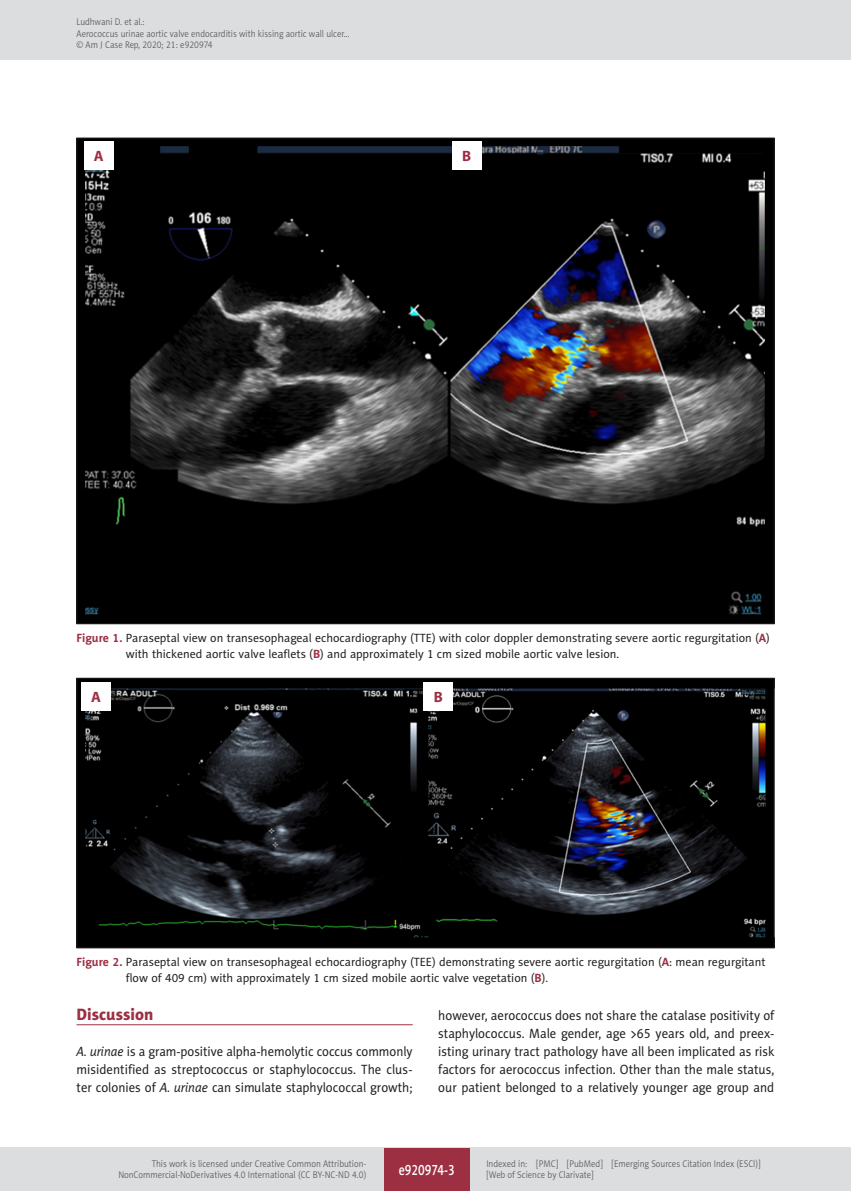
<style>
.page{position:relative;width:851px;height:1191px;background:#fff}
.page>*{position:absolute;margin:0;border:0;box-sizing:border-box;transform-origin:0 0}
.AJCR_Headline_1{font:16.5px "Naomi Sans EFN Heavy";color:#9d2f42}
.AJCR_e-PAGINA{font:15px "Naomi Sans EFN Medium";color:#fff;scale:.8 1}
.t1{font:700 15px "Myriad Pro";color:#9d2f42}
.AJCR_Body{font:13.5px/18px "Naomi Sans EFN";color:#231f20;text-align:justify;scale:.95 1}
.AJCR_Body-2{font:13.5px/18px "Naomi Sans EFN";color:#231f20;text-align:justify;scale:.94 1}
.AJCR_Rycina_tytul{font:12px/15.8px "Naomi Sans EFN";color:#231f20}
.AJCR_pagina_zywa{font:9.75px/11.2px "Naomi Sans EFN Light";color:#57585a;scale:.9 1}
.AJCR_pagina_sygnatur{font:9.75px "Naomi Sans EFN Light";color:#57585a;scale:.9 1}
.s1{font-weight:700;color:#9d2f42}
.s2{font-style:italic}
</style>
<div class="page">
<hr style="left:77px;top:1024px;width:335px;height:1px;background:#9d2f42">
<img style="left:79px;top:140px;width:693px;height:482px">
<div style="left:452px;top:142px;width:29px;height:28px;background:#fff"></div>
<div style="left:84px;top:142px;width:29px;height:28px;background:#fff"></div>
<img style="left:79px;top:680px;width:693px;height:266px">
<div style="left:77px;top:678px;width:697px;height:270px;border:1px solid #231f20"></div>
<div style="left:423px;top:682px;width:30px;height:28px;background:#fff"></div>
<div style="left:81px;top:682px;width:30px;height:28px;background:#fff"></div>
<div style="left:0;top:0;width:850px;height:60px;background:#dcdddf"></div>
<div style="left:0;top:1148px;width:850px;height:43px;background:#dcdddf"></div>
<div style="left:384px;top:1147px;width:85px;height:43px;background:#9d2f42"></div>
<p class="AJCR_pagina_zywa" style="left:77px;top:16px;width:305px">Ludhwani D. et al.:<br>Aerococcus urinae aortic valve endocarditis with kissing aortic wall ulcer…</p>
<p class="AJCR_pagina_sygnatur" style="left:77px;top:39px;width:153px">© Am J Case Rep, 2020; 21: e920974</p>
<p class="t1" style="left:94px;top:147px;width:11px">A</p>
<p class="t1" style="left:462px;top:147px;width:11px">B</p>
<p class="AJCR_Rycina_tytul" style="left:126px;top:630px;width:645px;text-indent:-49px"><span class="s1">Figure 1.</span> Paraseptal view on transesophageal echocardiography (TTE) with color doppler demonstrating severe aortic regurgitation (<span class="s1">A</span>) with thickened aortic valve leaflets (<span class="s1">B</span>) and approximately 1 cm sized mobile aortic valve lesion.</p>
<p class="t1" style="left:91px;top:687px;width:11px">A</p>
<p class="t1" style="left:433px;top:687px;width:11px">B</p>
<p class="AJCR_Rycina_tytul" style="left:126px;top:954px;width:641px;text-indent:-49px"><span class="s1">Figure 2.</span> Paraseptal view on transesophageal echocardiography (TEE) demonstrating severe aortic regurgitation (<span class="s1">A</span>: mean regurgitant flow of 409 cm) with approximately 1 cm sized mobile aortic valve vegetation (<span class="s1">B</span>).</p>
<p class="AJCR_Headline_1" style="left:77px;top:1004px;width:78px">Discussion</p>
<p class="AJCR_Body-2" style="left:77px;top:1042px;width:359px"><span class="s2">A. urinae</span> is a gram-positive alpha-hemolytic coccus commonly misidentified as streptococcus or staphylococcus. The clus&shy;ter colonies of <span class="s2">A. urinae</span> can simulate staphylococcal growth;</p>
<p class="AJCR_Body" style="left:438px;top:1006px;width:355px">however, aerococcus does not share the catalase positivity of staphylococcus. Male gender, age &gt;65 years old, and preex&shy;isting urinary tract pathology have all been implicated as risk factors for aerococcus infection. Other than the male status, our patient belonged to a relatively younger age group and</p>
<p class="AJCR_pagina_zywa" style="left:118px;top:1158px;width:277px;text-align:right">This work is licensed under Creative Common Attribution-<br>NonCommercial-NoDerivatives 4.0 International (CC BY-NC-ND 4.0)</p>
<p class="AJCR_e-PAGINA" style="left:398px;top:1160px;width:71px">e920974-3</p>
<p class="AJCR_pagina_zywa" style="left:486px;top:1158px;width:306px">Indexed in: [PMC] [PubMed] [Emerging Sources Citation Index (ESCI)] [Web of Science by Clarivate]</p>
</div>
